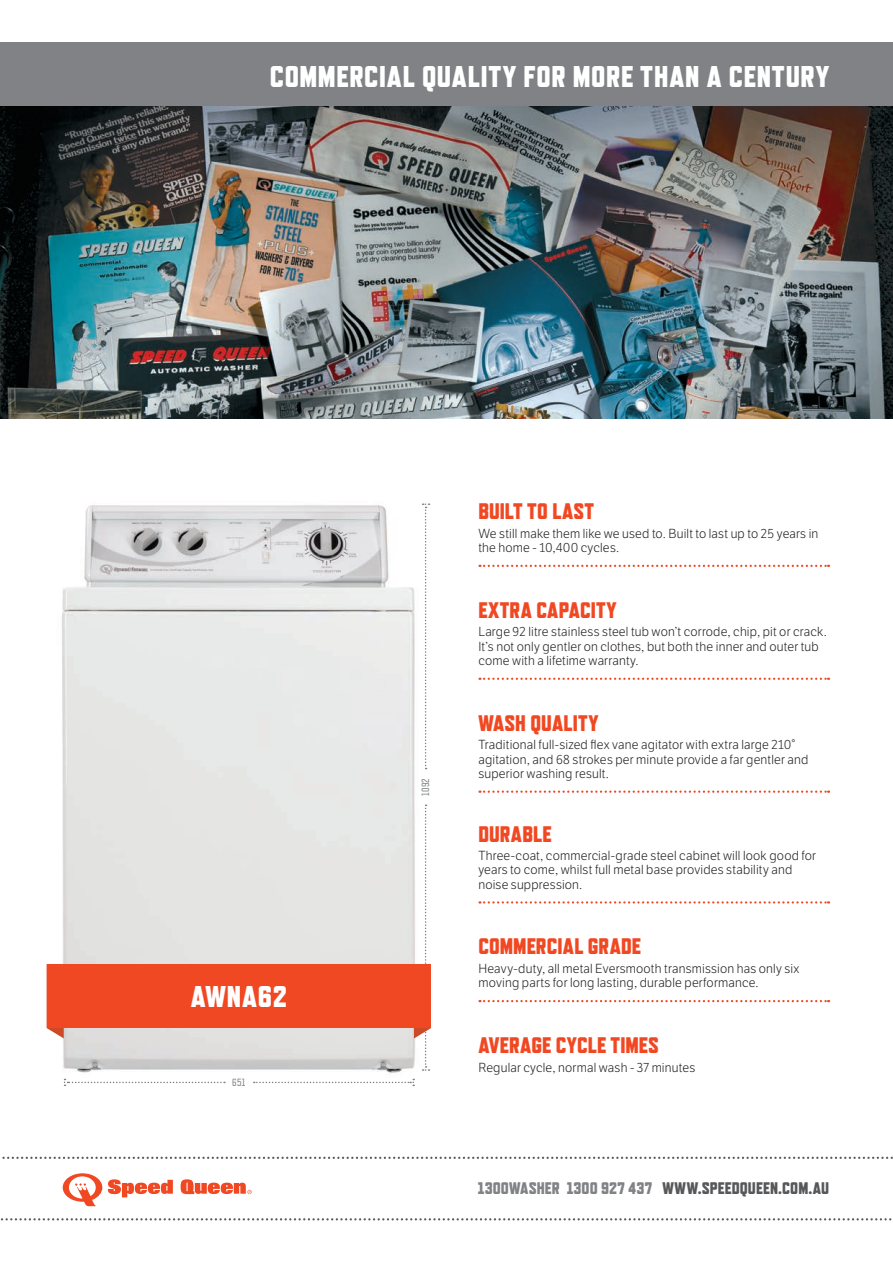
<style>
.page{position:relative;width:893px;height:1263px;background:#fff}
.page>*{position:absolute;margin:0;border:0;box-sizing:border-box;transform-origin:0 0}
.Moel{font:800 30px "Refrigerator Deluxe";letter-spacing:.025em;color:#fff}
.Subs{font:800 22.5px "Refrigerator Deluxe";letter-spacing:.005em;color:#f04822}
.t1{font:800 16.8px "Refrigerator Deluxe";letter-spacing:.01em;color:#57585a}
.BODY_with_dotted_lin{font:300 12.75px/14.2px "LFT Etica";letter-spacing:.015em;color:#231f20}
.Body_with_Dots_and_s{font:300 12.75px "LFT Etica";letter-spacing:.015em;color:#231f20}
.Table_Column_1_Heade{font:10.5px "Refrigerator Deluxe";letter-spacing:.025em;color:#808285}
.s1{color:#808285}
</style>
<div class="page">
<svg style="left:2px;top:1157px;width:891px;height:2px"></svg>
<svg style="left:0;top:1218px;width:892px;height:2px"></svg>
<svg style="left:108px;top:1179px;width:65px;height:18px"></svg>
<svg style="left:181px;top:1179px;width:71px;height:15px"></svg>
<svg style="left:63px;top:1173px;width:39px;height:33px"></svg>
<img style="left:46px;top:503px;width:385px;height:583px">
<img style="left:0;top:106px;width:893px;height:312px">
<svg style="left:423px;top:503px;width:6px;height:266px"></svg>
<svg style="left:47px;top:804px;width:384px;height:267px;background:#e6beb4"></svg>
<svg style="left:254px;top:1079px;width:160px;height:7px"></svg>
<svg style="left:64px;top:1079px;width:161px;height:7px"></svg>
<svg style="left:479px;top:565px;width:350px;height:2px"></svg>
<svg style="left:479px;top:678px;width:350px;height:2px"></svg>
<svg style="left:479px;top:790px;width:350px;height:3px"></svg>
<svg style="left:479px;top:901px;width:350px;height:2px"></svg>
<svg style="left:479px;top:1000px;width:350px;height:2px"></svg>
<div style="left:0;top:43px;width:893px;height:63px;background:#808285"></div>
<p class="Moel" style="left:270px;top:59px;width:561px">COMMERCIAL QUALITY FOR MORE THAN A CENTURY</p>
<p class="Subs" style="left:478px;top:498px;width:117px">BUILT TO LAST</p>
<p class="BODY_with_dotted_lin" style="left:478px;top:526px;width:342px">We still make them like we used to. Built to last up to 25 years in the home - 10,400 cycles.</p>
<p class="Moel" style="left:191px;top:979px;width:98px">AWNA62</p>
<p class="Table_Column_1_Heade" style="left:232px;top:1076px;width:15px">651</p>
<p class="Table_Column_1_Heade" style="left:419px;top:796px;width:20px;rotate:-90deg">1092</p>
<p class="Subs" style="left:478px;top:597px;width:140px">EXTRA CAPACITY</p>
<p class="BODY_with_dotted_lin" style="left:478px;top:625px;width:350px">Large 92 litre stainless steel tub won’t corrode, chip, pit or crack.<br>It’s not only gentler on clothes, but both the inner and outer tub come with a lifetime warranty.</p>
<p class="Subs" style="left:478px;top:710px;width:122px">WASH QUALITY</p>
<p class="BODY_with_dotted_lin" style="left:478px;top:738px;width:331px">Traditional full-sized flex vane agitator with extra large 210° agitation, and 68 strokes per minute provide a far gentler and superior washing result.</p>
<p class="Subs" style="left:478px;top:820px;width:75px">DURABLE</p>
<p class="BODY_with_dotted_lin" style="left:478px;top:849px;width:339px">Three-coat, commercial-grade steel cabinet will look good for years to come, whilst full metal base provides stability and noise suppression.</p>
<p class="Subs" style="left:478px;top:933px;width:164px">COMMERCIAL GRADE</p>
<p class="BODY_with_dotted_lin" style="left:478px;top:962px;width:322px">Heavy-duty, all metal Eversmooth transmission has only six moving parts for long lasting, durable performance.</p>
<p class="Subs" style="left:478px;top:1032px;width:182px">AVERAGE CYCLE TIMES</p>
<p class="Body_with_Dots_and_s" style="left:478px;top:1060px;width:219px">Regular cycle, normal wash - 37 minutes</p>
<h3 class="t1" style="left:478px;top:1178px;width:353px"><span class="s1">1300WASHER 1300 927 437</span> WWW.SPEEDQUEEN.COM.AU</h3>
</div>
